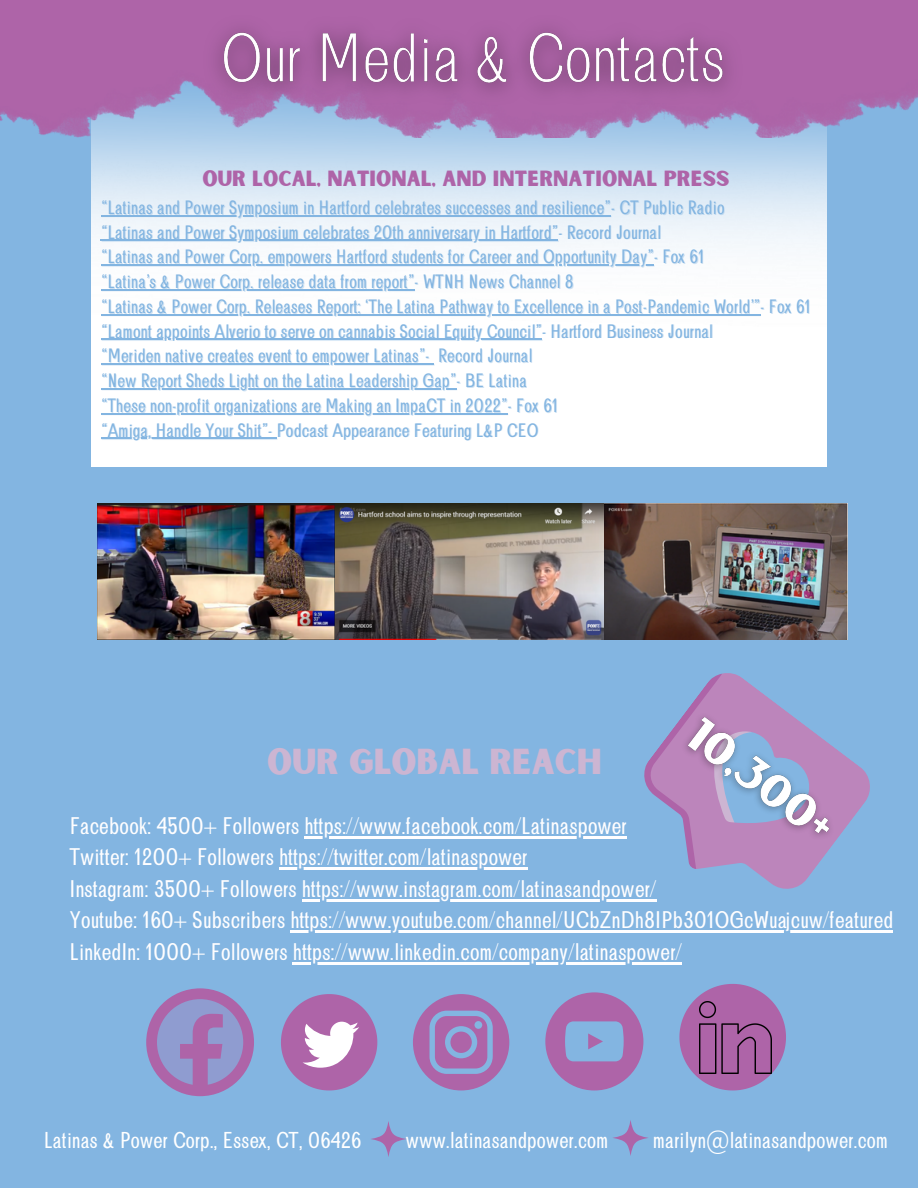
<style>
.page{position:relative;width:918px;height:1188px;background:#fff}
.page>*{position:absolute;margin:0;border:0;box-sizing:border-box;transform-origin:0 0}
.t1{font:34.5px "Sunborn Sans One";color:#ccb5d2}
.t2{font:22.95px "Brendon";color:#fffeff}
.t3{font:21.9px "Brendon";color:#fff}
.t4{font:21px "Sunborn Sans One";color:#ae64a8}
.t5{font:18.45px "Brendon";color:#83b5e1}
</style>
<div class="page">
<img style="left:0;top:0;width:918px;height:1188px">
<hr style="left:101px;top:215px;width:510px;height:1px;background:#83b5e1">
<svg style="left:82px;top:231px;width:6px;height:5px"></svg>
<hr style="left:101px;top:240px;width:457px;height:1px;background:#83b5e1">
<svg style="left:82px;top:256px;width:6px;height:5px"></svg>
<hr style="left:101px;top:265px;width:553px;height:1px;background:#83b5e1">
<svg style="left:82px;top:280px;width:6px;height:6px"></svg>
<hr style="left:101px;top:289px;width:313px;height:1px;background:#83b5e1">
<svg style="left:82px;top:305px;width:6px;height:6px"></svg>
<hr style="left:101px;top:314px;width:659px;height:1px;background:#83b5e1">
<svg style="left:82px;top:330px;width:6px;height:5px"></svg>
<hr style="left:101px;top:339px;width:441px;height:1px;background:#83b5e1">
<svg style="left:82px;top:355px;width:6px;height:5px"></svg>
<hr style="left:101px;top:364px;width:329px;height:1px;background:#83b5e1">
<svg style="left:82px;top:379px;width:6px;height:6px"></svg>
<hr style="left:101px;top:388px;width:355px;height:1px;background:#83b5e1">
<svg style="left:82px;top:404px;width:6px;height:6px"></svg>
<hr style="left:101px;top:413px;width:406px;height:1px;background:#83b5e1">
<svg style="left:82px;top:429px;width:6px;height:5px"></svg>
<hr style="left:101px;top:438px;width:176px;height:1px;background:#83b5e1">
<img style="left:663px;top:699px;width:192px;height:167px">
<svg style="left:612px;top:1120px;width:36px;height:36px"></svg>
<p class="t4" style="left:202px;top:165px;width:528px">OUR LOCAL, NATIONAL, AND INTERNATIONAL PRESS</p>
<p class="t5" style="left:101px;top:196px;width:625px">“Latinas and Power Symposium in Hartford celebrates successes and resilience”- CT Public Radio</p>
<p class="t5" style="left:101px;top:221px;width:562px">“Latinas and Power Symposium celebrates 20th anniversary in Hartford”- Record Journal</p>
<p class="t5" style="left:101px;top:246px;width:605px">“Latinas and Power Corp. empowers Hartford students for Career and Opportunity Day”- Fox 61</p>
<p class="t5" style="left:101px;top:271px;width:474px">“Latina’s &amp; Power Corp. release data from report”- WTNH News Channel 8</p>
<p class="t5" style="left:101px;top:295px;width:711px">“Latinas &amp; Power Corp. Releases Report: ‘The Latina Pathway to Excellence in a Post-Pandemic World’”- Fox 61</p>
<p class="t5" style="left:101px;top:320px;width:613px">“Lamont appoints Alverio to serve on cannabis Social Equity Council”- Hartford Business Journal</p>
<p class="t5" style="left:101px;top:345px;width:433px">“Meriden native creates event to empower Latinas”- Record Journal</p>
<p class="t5" style="left:101px;top:370px;width:427px">“New Report Sheds Light on the Latina Leadership Gap”- BE Latina</p>
<p class="t5" style="left:101px;top:394px;width:459px">“These non-profit organizations are Making an ImpaCT in 2022”- Fox 61</p>
<p class="t5" style="left:101px;top:419px;width:439px">“Amiga, Handle Your Shit”- Podcast Appearance Featuring L&amp;P CEO</p>
<p class="t1" style="left:267px;top:739px;width:336px">OUR GLOBAL REACH</p>
<p class="t2" style="left:70px;top:812px;width:559px">Facebook: 4500+ Followers https://www.facebook.com/Latinaspower</p>
<p class="t2" style="left:70px;top:844px;width:459px">Twitter: 1200+ Followers https://twitter.com/latinaspower</p>
<p class="t2" style="left:70px;top:875px;width:588px">Instagram: 3500+ Followers https://www.instagram.com/latinasandpower/</p>
<p class="t2" style="left:70px;top:907px;width:825px">Youtube: 160+ Subscribers https://www.youtube.com/channel/UCbZnDh8IPb301OGcWuajcuw/featured</p>
<p class="t2" style="left:70px;top:938px;width:614px">LinkedIn: 1000+ Followers https://www.linkedin.com/company/latinaspower/</p>
<p class="t3" style="left:44px;top:1127px;width:319px">Latinas &amp; Power Corp., Essex, CT, 06426</p>
<p class="t3" style="left:406px;top:1127px;width:204px">www.latinasandpower.com</p>
<p class="t3" style="left:653px;top:1127px;width:237px">marilyn@latinasandpower.com</p>
</div>
